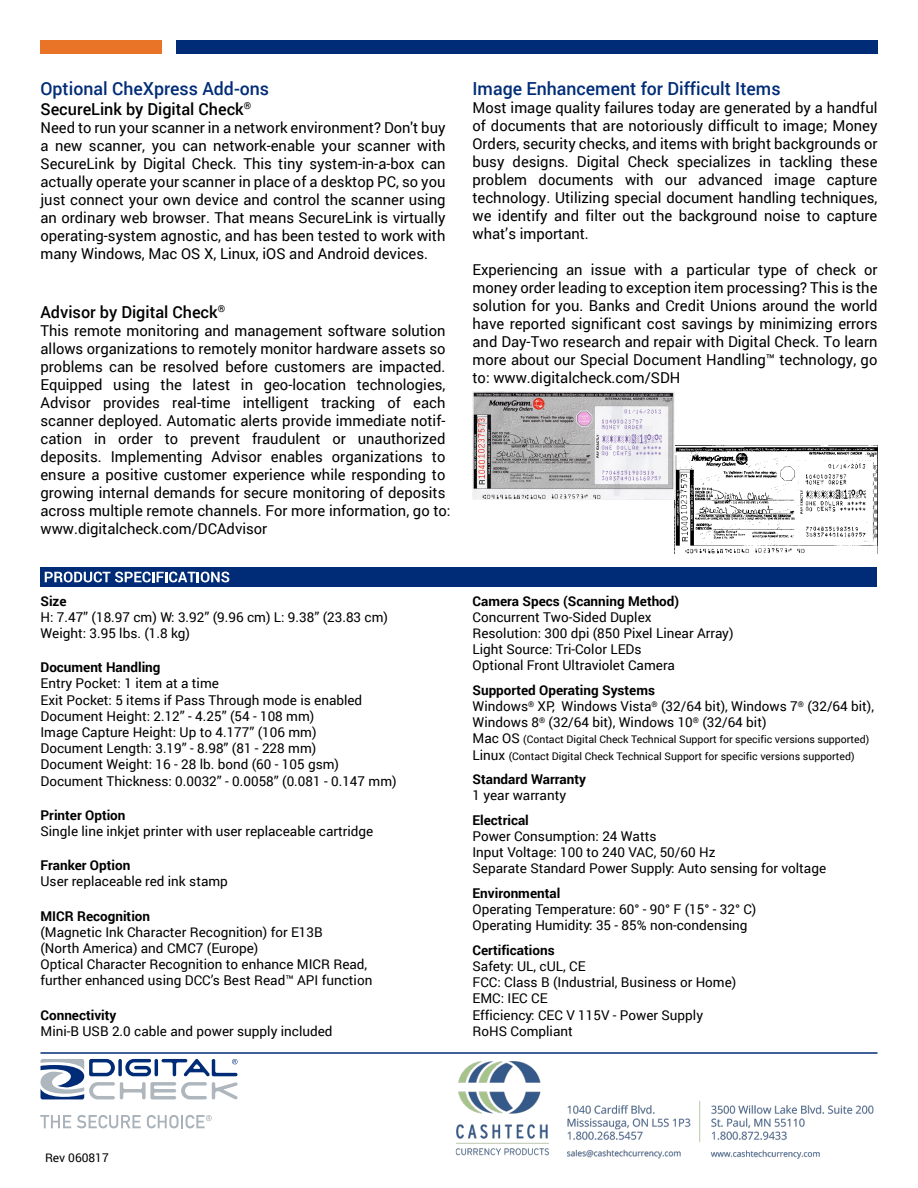
<style>
.page{position:relative;width:918px;height:1188px;background:#fff}
.page>*{position:absolute;margin:0;border:0;box-sizing:border-box;transform-origin:0 0}
.t1{font:500 18px "Roboto";color:#002c77}
.t2{font:500 16.5px "Roboto";color:#000}
.t3{font:15px/18px "Roboto";color:#000;text-align:justify}
.t4{font:13.5px/16.2px "Roboto";color:#000}
.t5{font:700 13.5px "Roboto";color:#000}
.t6{font:12px "Roboto";color:#000}
.t7{font:10.5px/16.2px "Roboto";color:#000}
.s1{font-weight:700}
.s2{font-size:13.5px}
</style>
<div class="page">
<div style="left:176px;top:40px;width:702px;height:14px;background:#002c77"></div>
<div style="left:40px;top:40px;width:122px;height:14px;background:#e97326"></div>
<hr style="left:40px;top:1052px;width:838px;height:2px;background:#002c77">
<svg style="left:40px;top:1059px;width:198px;height:41px"></svg>
<div style="left:40px;top:567px;width:838px;height:20px;background:#002c77"></div>
<svg style="left:45px;top:572px;width:184px;height:10px"></svg>
<img style="left:675px;top:447px;width:202px;height:107px">
<img style="left:472px;top:392px;width:203px;height:108px">
<svg style="left:40px;top:1115px;width:31px;height:13px"></svg>
<svg style="left:77px;top:1115px;width:64px;height:13px"></svg>
<svg style="left:147px;top:1115px;width:65px;height:13px"></svg>
<img style="left:455px;top:1061px;width:419px;height:98px">
<p class="t1" style="left:40px;top:76px;width:230px">Optional CheXpress Add-ons</p>
<p class="t2" style="left:40px;top:97px;width:212px">SecureLink by Digital Check<sup>®</sup></p>
<p class="t3" style="left:40px;top:118px;width:407px">Need to run your scanner in a network environment? Don't buy a new scanner, you can network-enable your scanner with SecureLink by Digital Check. This tiny system-in-a-box can actually operate your scanner in place of a desktop PC, so you just connect your own device and control the scanner using an ordinary web browser. That means SecureLink is virtually operating-system agnostic, and has been tested to work with many Windows, Mac OS X, Linux, iOS and Android devices.</p>
<p class="t2" style="left:40px;top:300px;width:186px">Advisor by Digital Check<sup>®</sup></p>
<p class="t3" style="left:40px;top:321px;width:412px;text-align:left">This remote monitoring and management software solution allows organizations to remotely monitor hardware assets so problems can be resolved before customers are impacted.<br>Equipped using the latest in geo-location technologies, Advisor provides real-time intelligent tracking of each scanner deployed. Automatic alerts provide immediate notif&shy;cation in order to prevent fraudulent or unauthorized deposits. Implementing Advisor enables organizations to ensure a positive customer experience while responding to growing internal demands for secure monitoring of deposits across multiple remote channels. For more information, go to: www.digitalcheck.com/DCAdvisor</p>
<p class="t5" style="left:41px;top:591px;width:28px">Size</p>
<p class="t4" style="left:41px;top:608px;width:349px">H: 7.47” (18.97 cm) W: 3.92” (9.96 cm) L: 9.38” (23.83 cm)<br>Weight: 3.95 lbs. (1.8 kg)</p>
<p class="t5" style="left:41px;top:658px;width:122px">Document Handling</p>
<p class="t4" style="left:41px;top:675px;width:358px">Entry Pocket: 1 item at a time<br>Exit Pocket: 5 items if Pass Through mode is enabled Document Height: 2.12” - 4.25” (54 - 108 mm)<br>Image Capture Height: Up to 4.177” (106 mm)<br>Document Length: 3.19” - 8.98” (81 - 228 mm)<br>Document Weight: 16 - 28 lb. bond (60 - 105 gsm)<br>Document Thickness: 0.0032” - 0.0058” (0.081 - 0.147 mm)</p>
<p class="t5" style="left:41px;top:805px;width:87px">Printer Option</p>
<p class="t4" style="left:41px;top:823px;width:334px">Single line inkjet printer with user replaceable cartridge</p>
<p class="t5" style="left:41px;top:856px;width:91px">Franker Option</p>
<p class="t4" style="left:41px;top:873px;width:189px">User replaceable red ink stamp</p>
<p class="t5" style="left:41px;top:906px;width:111px">MICR Recognition</p>
<p class="t4" style="left:41px;top:923px;width:333px">(Magnetic Ink Character Recognition) for E13B<br>(North America) and CMC7 (Europe)<br>Optical Character Recognition to enhance MICR Read, further enhanced using DCC’s Best Read™ API function</p>
<p class="t5" style="left:41px;top:1005px;width:78px">Connectivity</p>
<p class="t4" style="left:41px;top:1022px;width:294px">Mini-B USB 2.0 cable and power supply included</p>
<p class="t1" style="left:472px;top:76px;width:310px">Image Enhancement for Difficult Items</p>
<p class="t3" style="left:472px;top:98px;width:407px">Most image quality failures today are generated by a handful of documents that are notoriously difficult to image; Money Orders, security checks, and items with bright backgrounds or busy designs. Digital Check specializes in tackling these problem documents with our advanced image capture technology. Utilizing special document handling techniques, we identify and filter out the background noise to capture what’s important.</p>
<p class="t3" style="left:472px;top:260px;width:407px">Experiencing an issue with a particular type of check or money order leading to exception item processing? This is the solution for you. Banks and Credit Unions around the world have reported significant cost savings by minimizing errors and Day-Two research and repair with Digital Check. To learn more about our Special Document Handling™ technology, go to: www.digitalcheck.com/SDH</p>
<p class="t5" style="left:472px;top:591px;width:208px">Camera Specs (Scanning Method)</p>
<p class="t4" style="left:472px;top:608px;width:263px">Concurrent Two-Sided Duplex<br>Resolution: 300 dpi (850 Pixel Linear Array)<br>Light Source: Tri-Color LEDs<br>Optional Front Ultraviolet Camera</p>
<p class="t4" style="left:472px;top:681px;width:403px"><span class="s1">Supported Operating Systems<br></span>Windows<sup>®</sup> XP, Windows Vista<sup>®</sup> (32/64 bit), Windows 7<sup>®</sup> (32/64 bit),<br>Windows 8<sup>®</sup> (32/64 bit), Windows 10<sup>®</sup> (32/64 bit)</p>
<p class="t7" style="left:472px;top:731px;width:398px"><span class="s2">Mac OS</span> (Contact Digital Check Technical Support for specific versions supported)<br><span class="s2">Linux</span> (Contact Digital Check Technical Support for specific versions supported)</p>
<p class="t5" style="left:473px;top:770px;width:115px">Standard Warranty</p>
<p class="t4" style="left:473px;top:787px;width:95px">1 year warranty</p>
<p class="t5" style="left:473px;top:811px;width:58px">Electrical</p>
<p class="t4" style="left:473px;top:828px;width:355px">Power Consumption: 24 Watts<br>Input Voltage: 100 to 240 VAC, 50/60 Hz<br>Separate Standard Power Supply: Auto sensing for voltage</p>
<p class="t5" style="left:473px;top:884px;width:89px">Environmental</p>
<p class="t4" style="left:473px;top:901px;width:285px">Operating Temperature: 60° - 90° F (15° - 32° C)<br>Operating Humidity: 35 - 85% non-condensing</p>
<p class="t5" style="left:473px;top:941px;width:84px">Certifications</p>
<p class="t4" style="left:473px;top:958px;width:265px">Safety: UL, cUL, CE<br>FCC: Class B (Industrial, Business or Home)<br>EMC: IEC CE<br>Efficiency: CEC V 115V - Power Supply<br>RoHS Compliant</p>
<p class="t6" style="left:45px;top:1149px;width:65px">Rev 060817</p>
</div>
